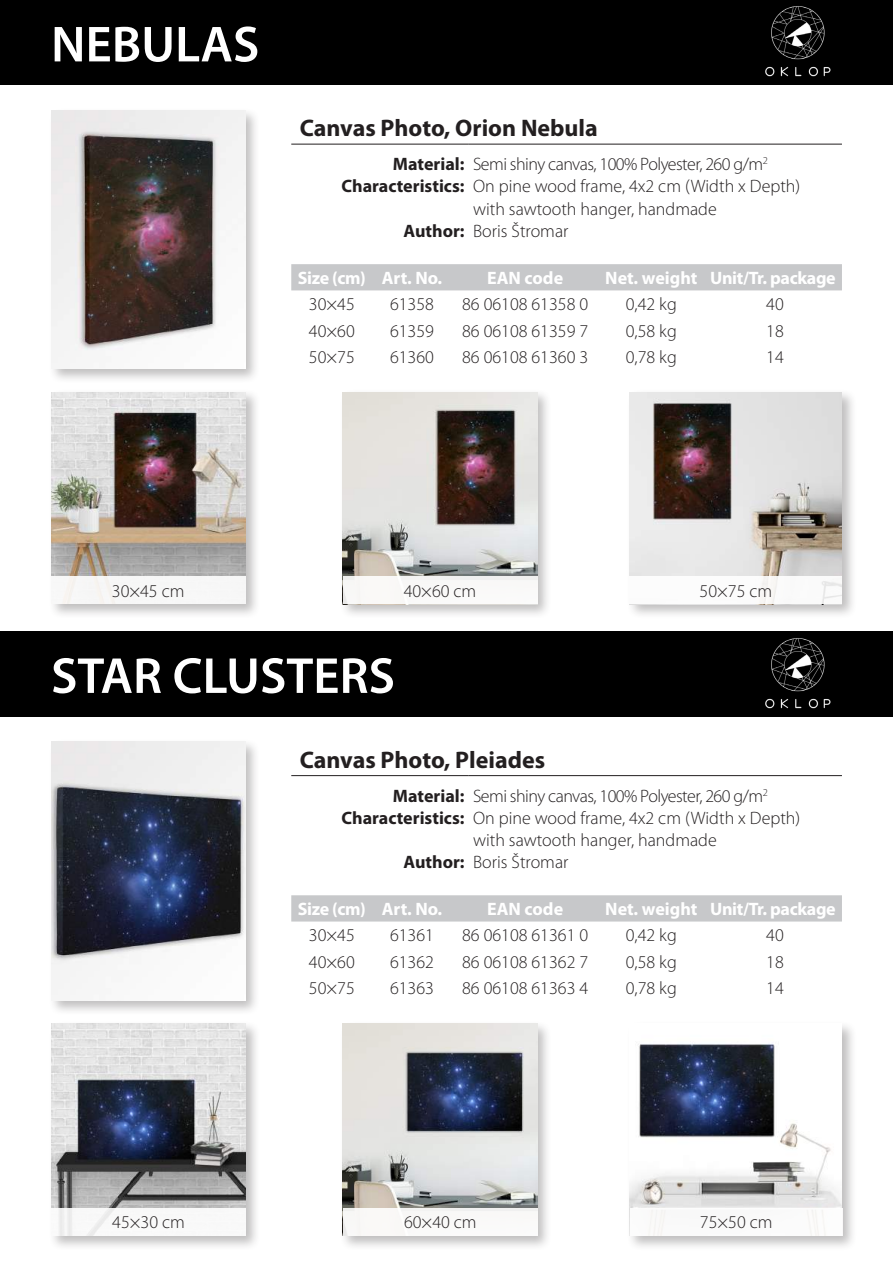
<style>
.page{position:relative;width:893px;height:1263px;background:#fff}
.page>*{position:absolute;margin:0;border:0;box-sizing:border-box;transform-origin:0 0}
.t1{font:600 51px "Myriad Pro";color:#fff}
.t2{font:700 24px "Myriad Pro";color:#231f20}
.t3{font:300 18px "Myriad Pro";color:#231f20}
.t4{font:700 18px "Myriad Pro";letter-spacing:-.015em;color:#fff}
.t5{font:300 18px "Myriad Pro";letter-spacing:-.03em;color:#231f20}
.s1{font-weight:700}
</style>
<div class="page">
<div style="left:0;top:0;width:893px;height:85px;background:#000"></div>
<div style="left:0;top:631px;width:893px;height:85px;background:#000"></div>
<img style="left:765px;top:6px;width:66px;height:71px">
<img style="left:765px;top:638px;width:66px;height:71px">
<div style="left:48px;top:107px;width:213px;height:277px;background:#231f20;opacity:.29"></div>
<img style="left:51px;top:110px;width:194px;height:259px">
<div style="left:48px;top:739px;width:213px;height:276px;background:#231f20;opacity:.29"></div>
<img style="left:51px;top:742px;width:194px;height:258px">
<div style="left:48px;top:389px;width:212px;height:230px;background:#231f20;opacity:.29"></div>
<img style="left:51px;top:392px;width:194px;height:184px">
<div style="left:48px;top:1021px;width:212px;height:230px;background:#231f20;opacity:.29"></div>
<img style="left:51px;top:1024px;width:194px;height:184px">
<div style="left:340px;top:389px;width:212px;height:230px;background:#231f20;opacity:.29"></div>
<img style="left:343px;top:392px;width:194px;height:184px">
<div style="left:340px;top:1021px;width:212px;height:230px;background:#231f20;opacity:.29"></div>
<img style="left:343px;top:1024px;width:194px;height:184px">
<div style="left:627px;top:389px;width:230px;height:230px;background:#231f20;opacity:.29"></div>
<img style="left:630px;top:392px;width:212px;height:184px">
<div style="left:627px;top:1020px;width:230px;height:231px;background:#231f20;opacity:.29"></div>
<img style="left:630px;top:1023px;width:212px;height:185px">
<hr style="left:291px;top:144px;width:178px;height:1px;background:#231f20">
<hr style="left:469px;top:144px;width:373px;height:1px;background:#231f20">
<hr style="left:291px;top:775px;width:178px;height:1px;background:#231f20">
<hr style="left:469px;top:775px;width:373px;height:1px;background:#231f20">
<div style="left:291px;top:264px;width:551px;height:26px;background:#c7c8ca"></div>
<div style="left:291px;top:895px;width:551px;height:26px;background:#c7c8ca"></div>
<div style="left:51px;top:576px;width:194px;height:28px;background:#f7f7f7"></div>
<div style="left:343px;top:576px;width:194px;height:28px;background:#f9f9f7"></div>
<div style="left:630px;top:576px;width:212px;height:28px;background:#fff"></div>
<div style="left:51px;top:1208px;width:195px;height:27px;background:#fff"></div>
<div style="left:343px;top:1208px;width:194px;height:27px;background:#f9f9f7"></div>
<div style="left:630px;top:1208px;width:212px;height:27px;background:#fff"></div>
<h1 class="t1" style="left:51px;top:12px;width:210px">NEBULAS</h1>
<h2 class="t2" style="left:300px;top:112px;width:300px">Canvas Photo, Orion Nebula</h2>
<p class="t5" style="left:393px;top:154px;width:376px"><span class="s1">Material:</span> Semi shiny canvas, 100% Polyester, 260 g/m<sup>2</sup></p>
<p class="t3" style="left:342px;top:176px;width:460px"><span class="s1">Characteristics:</span> On pine wood frame, 4x2 cm (Width x Depth)</p>
<p class="t3" style="left:473px;top:198px;width:245px">with sawtooth hanger, handmade</p>
<p class="t3" style="left:404px;top:220px;width:166px"><span class="s1">Author:</span> Boris Štromar</p>
<p class="t4" style="left:298px;top:266px;width:146px">Size (cm) Art. No.</p>
<p class="t4" style="left:487px;top:266px;width:78px">EAN code</p>
<p class="t4" style="left:605px;top:266px;width:232px">Net. weight Unit/Tr. package</p>
<p class="t3" style="left:309px;top:293px;width:47px">30×45</p>
<p class="t3" style="left:390px;top:293px;width:45px">61358</p>
<p class="t3" style="left:462px;top:293px;width:128px">86 06108 61358 0</p>
<p class="t3" style="left:626px;top:293px;width:53px">0,42 kg</p>
<p class="t3" style="left:766px;top:293px;width:19px">40</p>
<p class="t3" style="left:309px;top:320px;width:47px">40×60</p>
<p class="t3" style="left:390px;top:320px;width:45px">61359</p>
<p class="t3" style="left:462px;top:320px;width:128px">86 06108 61359 7</p>
<p class="t3" style="left:626px;top:320px;width:53px">0,58 kg</p>
<p class="t3" style="left:766px;top:320px;width:19px">18</p>
<p class="t3" style="left:309px;top:346px;width:47px">50×75</p>
<p class="t3" style="left:390px;top:346px;width:45px">61360</p>
<p class="t3" style="left:462px;top:346px;width:128px">86 06108 61360 3</p>
<p class="t3" style="left:626px;top:346px;width:53px">0,78 kg</p>
<p class="t3" style="left:766px;top:346px;width:19px">14</p>
<p class="t3" style="left:112px;top:580px;width:74px">30×45 cm</p>
<p class="t3" style="left:404px;top:580px;width:74px">40×60 cm</p>
<p class="t3" style="left:700px;top:580px;width:74px">50×75 cm</p>
<h1 class="t1" style="left:51px;top:643px;width:345px">STAR CLUSTERS</h1>
<h2 class="t2" style="left:300px;top:744px;width:247px">Canvas Photo, Pleiades</h2>
<p class="t5" style="left:393px;top:785px;width:376px"><span class="s1">Material:</span> Semi shiny canvas, 100% Polyester, 260 g/m<sup>2</sup></p>
<p class="t3" style="left:342px;top:807px;width:460px"><span class="s1">Characteristics:</span> On pine wood frame, 4x2 cm (Width x Depth)</p>
<p class="t3" style="left:473px;top:829px;width:245px">with sawtooth hanger, handmade</p>
<p class="t3" style="left:404px;top:851px;width:166px"><span class="s1">Author:</span> Boris Štromar</p>
<p class="t4" style="left:298px;top:897px;width:146px">Size (cm) Art. No.</p>
<p class="t4" style="left:487px;top:897px;width:78px">EAN code</p>
<p class="t4" style="left:605px;top:897px;width:232px">Net. weight Unit/Tr. package</p>
<p class="t3" style="left:309px;top:924px;width:47px">30×45</p>
<p class="t3" style="left:390px;top:924px;width:45px">61361</p>
<p class="t3" style="left:462px;top:924px;width:128px">86 06108 61361 0</p>
<p class="t3" style="left:626px;top:924px;width:53px">0,42 kg</p>
<p class="t3" style="left:766px;top:924px;width:19px">40</p>
<p class="t3" style="left:309px;top:951px;width:47px">40×60</p>
<p class="t3" style="left:390px;top:951px;width:45px">61362</p>
<p class="t3" style="left:462px;top:951px;width:128px">86 06108 61362 7</p>
<p class="t3" style="left:626px;top:951px;width:53px">0,58 kg</p>
<p class="t3" style="left:766px;top:951px;width:19px">18</p>
<p class="t3" style="left:309px;top:977px;width:47px">50×75</p>
<p class="t3" style="left:390px;top:977px;width:45px">61363</p>
<p class="t3" style="left:462px;top:977px;width:128px">86 06108 61363 4</p>
<p class="t3" style="left:626px;top:977px;width:53px">0,78 kg</p>
<p class="t3" style="left:766px;top:977px;width:19px">14</p>
<p class="t3" style="left:112px;top:1211px;width:74px">45×30 cm</p>
<p class="t3" style="left:404px;top:1211px;width:74px">60×40 cm</p>
<p class="t3" style="left:700px;top:1211px;width:74px">75×50 cm</p>
</div>
